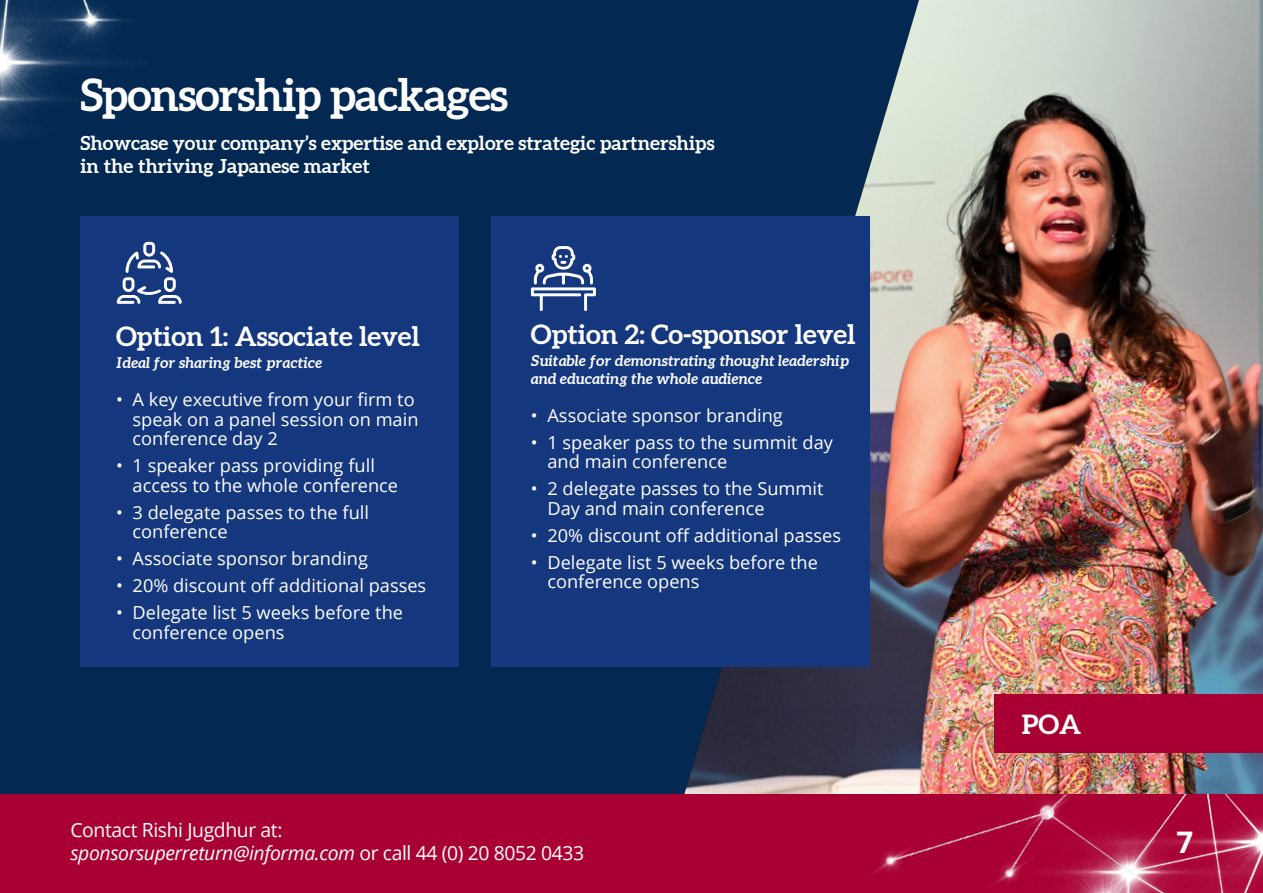
<style>
.page{position:relative;width:1263px;height:893px;background:#032952}
.page>*{position:absolute;margin:0;border:0;box-sizing:border-box;transform-origin:0 0}
.t1{font:700 45px "Aleo";letter-spacing:-.02em;color:#fff}
.t2{font:700 29.7px "Open Sans";color:#fff}
.t3{font:700 27px "Aleo";color:#fff}
.t4{font:700 19.5px/23.4px "Aleo";color:#fff}
.t5{font:19.5px/23.4px "Open Sans";letter-spacing:-.02em;color:#fff}
.t6{font:18px/19.5px "Open Sans";color:#fff}
.t7{font:italic 700 15px/18px "Aleo";color:#fff}
.s1{font-style:italic}
</style>
<div class="page">
<img style="left:680px;top:0;width:583px;height:794px">
<div style="left:491px;top:217px;width:379px;height:450px;background:#14377d"></div>
<div style="left:80px;top:217px;width:379px;height:450px;background:#14377d"></div>
<div style="left:994px;top:694px;width:269px;height:58px;background:#a90033"></div>
<svg style="left:117px;top:242px;width:65px;height:62px"></svg>
<svg style="left:531px;top:246px;width:65px;height:65px"></svg>
<img style="left:0;top:0;width:125px;height:137px">
<div style="left:0;top:794px;width:1263px;height:99px;background:#a90033"></div>
<img style="left:1133px;top:794px;width:130px;height:99px">
<img style="left:874px;top:794px;width:259px;height:99px">
<h1 class="t1" style="left:80px;top:67px;width:429px">Sponsorship packages</h1>
<p class="t4" style="left:80px;top:132px;width:636px">Showcase your company’s expertise and explore strategic partnerships in the thriving Japanese market</p>
<h3 class="t3" style="left:116px;top:319px;width:305px">Option 1: Associate level</h3>
<p class="t7" style="left:116px;top:354px;width:208px">Ideal for sharing best practice</p>
<p class="t6" style="left:133px;top:390px;width:287px;text-indent:-17px">• A key executive from your firm to speak on a panel session on main conference day 2</p>
<p class="t6" style="left:133px;top:455px;width:267px;text-indent:-17px">• 1 speaker pass providing full access to the whole conference</p>
<p class="t6" style="left:133px;top:502px;width:238px;text-indent:-17px">• 3 delegate passes to the full conference</p>
<p class="t6" style="left:116px;top:548px;width:253px">• Associate sponsor branding</p>
<p class="t6" style="left:116px;top:575px;width:312px">• 20% discount off additional passes</p>
<p class="t6" style="left:133px;top:602px;width:272px;text-indent:-17px">• Delegate list 5 weeks before the conference opens</p>
<h3 class="t3" style="left:531px;top:318px;width:326px">Option 2: Co-sponsor level</h3>
<p class="t7" style="left:531px;top:353px;width:320px">Suitable for demonstrating thought leadership and educating the whole audience</p>
<p class="t6" style="left:531px;top:405px;width:253px">• Associate sponsor branding</p>
<p class="t6" style="left:547px;top:432px;width:287px;text-indent:-17px">• 1 speaker pass to the summit day and main conference</p>
<p class="t6" style="left:547px;top:479px;width:278px;text-indent:-17px">• 2 delegate passes to the Summit<br>Day and main conference</p>
<p class="t6" style="left:531px;top:525px;width:312px">• 20% discount off additional passes</p>
<p class="t6" style="left:547px;top:552px;width:272px;text-indent:-17px">• Delegate list 5 weeks before the conference opens</p>
<h3 class="t3" style="left:1022px;top:708px;width:61px">POA</h3>
<p class="t5" style="left:70px;top:818px;width:515px">Contact Rishi Jugdhur at:<br><span class="s1">sponsorsuperreturn@informa.com</span> or call 44 (0) 20 8052 0433</p>
<h2 class="t2" style="left:1176px;top:821px;width:18px">7</h2>
</div>
